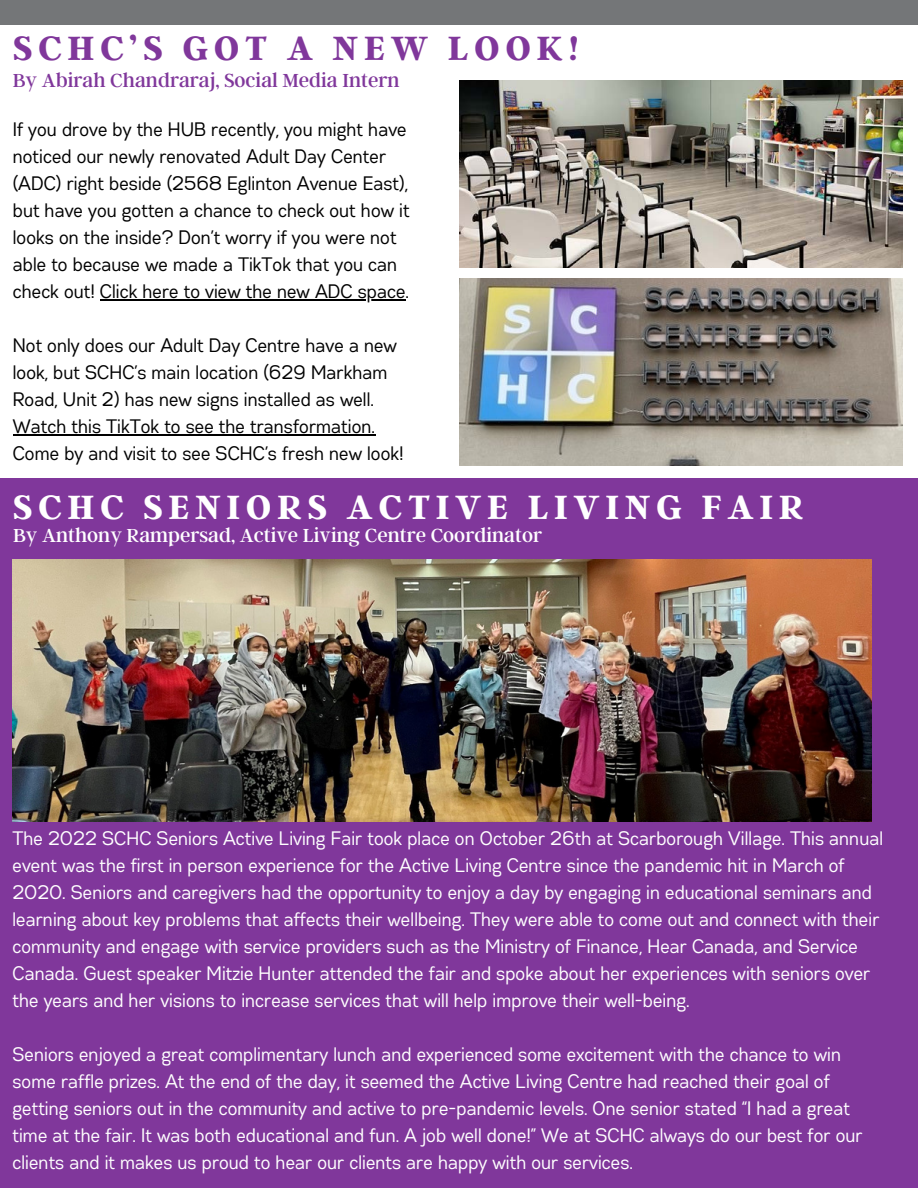
<style>
.page{position:relative;width:918px;height:1188px;background:#fff}
.page>*{position:absolute;margin:0;border:0;box-sizing:border-box;transform-origin:0 0}
.t1{font:700 37.5px "Argent CF";letter-spacing:.15em;color:#fff}
.t2{font:700 37.5px "Argent CF";letter-spacing:.15em;color:#80379b}
.t3{font:21px "Argent CF";color:#fff}
.t4{font:21px "Argent CF";color:#80379b}
.t5{font:19.5px/27px "Gabriel Sans Cond";color:#fff}
.t6{font:19.5px/27px "Gabriel Sans Cond";color:#000}
</style>
<div class="page">
<img style="left:459px;top:81px;width:443px;height:187px">
<img style="left:459px;top:279px;width:443px;height:187px">
<div style="left:0;top:0;width:918px;height:25px;background:#747678"></div>
<div style="left:0;top:478px;width:918px;height:710px;background:#80379b"></div>
<img style="left:13px;top:559px;width:858px;height:263px">
<hr style="left:100px;top:299px;width:306px;height:1px;background:#000">
<hr style="left:13px;top:434px;width:362px;height:1px;background:#000">
<h1 class="t2" style="left:13px;top:24px;width:567px">SCHC’S GOT A NEW LOOK!</h1>
<p class="t4" style="left:13px;top:67px;width:388px">By Abirah Chandraraj, Social Media Intern</p>
<p class="t6" style="left:13px;top:117px;width:398px">If you drove by the HUB recently, you might have noticed our newly renovated Adult Day Center (ADC) right beside (2568 Eglinton Avenue East), but have you gotten a chance to check out how it looks on the inside? Don’t worry if you were not able to because we made a TikTok that you can check out! Click here to view the new ADC space.</p>
<p class="t6" style="left:13px;top:333px;width:392px">Not only does our Adult Day Centre have a new look, but SCHC’s main location (629 Markham Road, Unit 2) has new signs installed as well.<br>Watch this TikTok to see the transformation.<br>Come by and visit to see SCHC’s fresh new look!</p>
<h1 class="t1" style="left:13px;top:483px;width:792px">SCHC SENIORS ACTIVE LIVING FAIR</h1>
<p class="t3" style="left:13px;top:522px;width:530px">By Anthony Rampersad, Active Living Centre Coordinator</p>
<p class="t5" style="left:13px;top:826px;width:872px">The 2022 SCHC Seniors Active Living Fair took place on October 26th at Scarborough Village. This annual event was the first in person experience for the Active Living Centre since the pandemic hit in March of 2020. Seniors and caregivers had the opportunity to enjoy a day by engaging in educational seminars and learning about key problems that affects their wellbeing. They were able to come out and connect with their community and engage with service providers such as the Ministry of Finance, Hear Canada, and Service Canada. Guest speaker Mitzie Hunter attended the fair and spoke about her experiences with seniors over the years and her visions to increase services that will help improve their well-being.</p>
<p class="t5" style="left:13px;top:1042px;width:852px">Seniors enjoyed a great complimentary lunch and experienced some excitement with the chance to win some raffle prizes. At the end of the day, it seemed the Active Living Centre had reached their goal of getting seniors out in the community and active to pre-pandemic levels. One senior stated “I had a great time at the fair. It was both educational and fun. A job well done!” We at SCHC always do our best for our clients and it makes us proud to hear our clients are happy with our services.</p>
</div>
